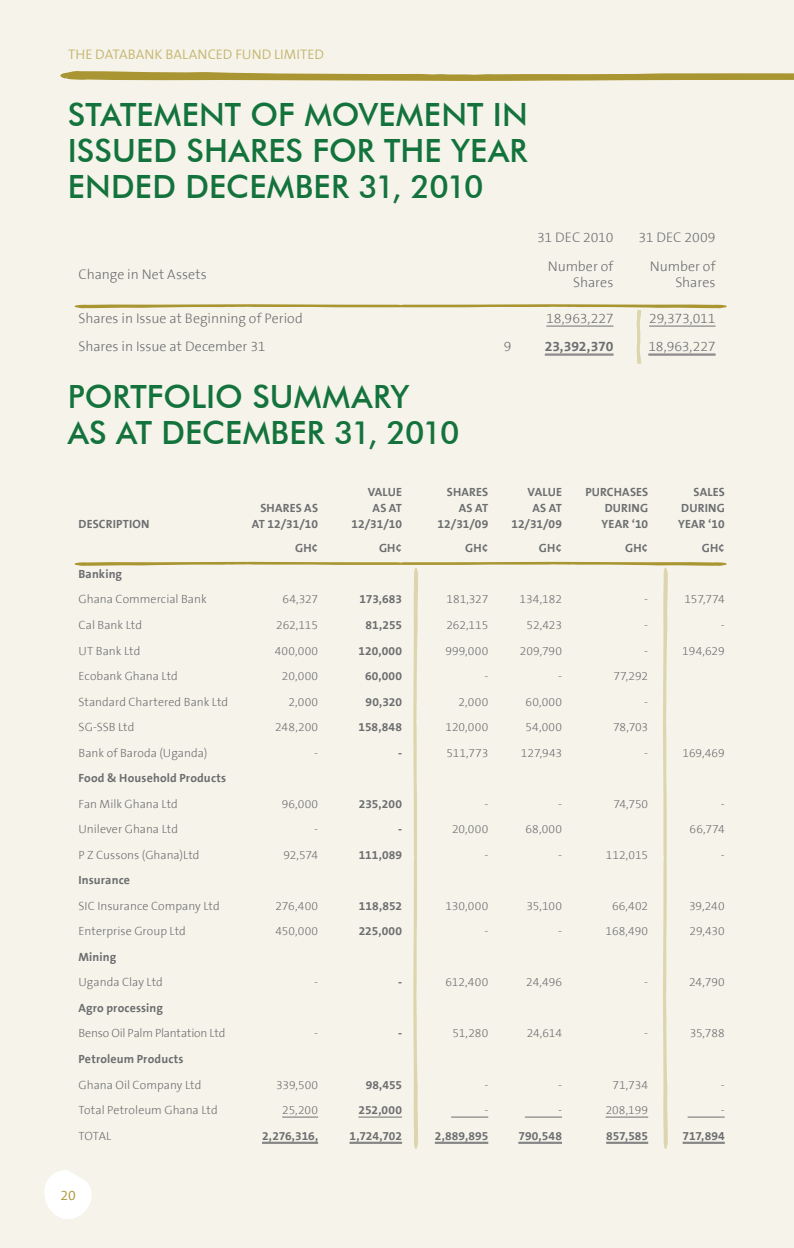
<style>
.page{position:relative;width:794px;height:1248px;background:#fff}
.page>*{position:absolute;margin:0;border:0;box-sizing:border-box;transform-origin:0 0}
.t1{font:500 32px/36px "Futura BT";letter-spacing:.005em;color:#14733d;text-align:justify}
.t2{font:300 14px/16px "The Sans B3";letter-spacing:-.005em;color:#6d6e71;text-align:right}
.t3{font:300 14px "The Sans B4";letter-spacing:.005em;color:#c3b56f}
.t4{font:700 14px "The Sans B7";letter-spacing:-.01em;color:#6d6e71}
.t5{font:300 14px "The Sans B4";color:#a99532}
.t6{font:300 12px "The Sans B3";color:#6d6e71}
.t7{font:700 12px/16px "The Sans B7";letter-spacing:.01em;color:#6d6e71;text-align:right}
</style>
<div class="page">
<div style="left:0;top:0;width:793px;height:1247px;background:#f6f4ea"></div>
<svg style="left:44px;top:1170px;width:48px;height:49px"></svg>
<svg style="left:60px;top:71px;width:734px;height:10px"></svg>
<svg style="left:74px;top:304px;width:653px;height:60px"></svg>
<svg style="left:74px;top:562px;width:653px;height:587px"></svg>
<p class="t3" style="left:68px;top:47px;width:258px">THE DATABANK BALANCED FUND LIMITED</p>
<h1 class="t1" style="left:68px;top:96px;width:461px">STATEMENT OF MOVEMENT IN ISSUED SHARES FOR THE YEAR ENDED DECEMBER 31, 2010</h1>
<p class="t2" style="left:537px;top:230px;width:78px">31 DEC 2010</p>
<p class="t2" style="left:638px;top:230px;width:78px">31 DEC 2009</p>
<p class="t2" style="left:78px;top:266px;width:130px">Change in Net Assets</p>
<p class="t2" style="left:548px;top:258px;width:67px">Number of<br>Shares</p>
<p class="t2" style="left:650px;top:258px;width:67px">Number of<br>Shares</p>
<p class="t2" style="left:78px;top:311px;width:226px">Shares in Issue at Beginning of Period</p>
<p class="t2" style="left:546px;top:311px;width:69px">18,963,227</p>
<p class="t2" style="left:649px;top:311px;width:68px">29,373,011</p>
<p class="t2" style="left:78px;top:339px;width:188px">Shares in Issue at December 31</p>
<p class="t2" style="left:503px;top:339px;width:9px">9</p>
<p class="t4" style="left:545px;top:339px;width:70px">23,392,370</p>
<p class="t2" style="left:648px;top:339px;width:69px">18,963,227</p>
<h1 class="t1" style="left:68px;top:378px;width:393px">PORTFOLIO SUMMARY<br>AS AT DECEMBER 31, 2010</h1>
<p class="t7" style="left:78px;top:516px;width:72px">DESCRIPTION</p>
<p class="t7" style="left:252px;top:500px;width:68px">SHARES AS<br>AT 12/31/10</p>
<p class="t7" style="left:351px;top:484px;width:52px">VALUE<br>AS AT<br>12/31/10</p>
<p class="t7" style="left:437px;top:484px;width:52px">SHARES<br>AS AT<br>12/31/09</p>
<p class="t7" style="left:511px;top:484px;width:52px">VALUE<br>AS AT<br>12/31/09</p>
<p class="t7" style="left:601px;top:484px;width:48px;text-align:justify;text-indent:-16px">PURCHASES DURING YEAR ‘10</p>
<p class="t7" style="left:678px;top:484px;width:48px;text-align:justify;text-indent:15px">SALES DURING YEAR ‘10</p>
<p class="t7" style="left:295px;top:540px;width:25px">GH¢</p>
<p class="t7" style="left:379px;top:540px;width:25px">GH¢</p>
<p class="t7" style="left:465px;top:540px;width:25px">GH¢</p>
<p class="t7" style="left:539px;top:540px;width:25px">GH¢</p>
<p class="t7" style="left:625px;top:540px;width:25px">GH¢</p>
<p class="t7" style="left:702px;top:540px;width:25px">GH¢</p>
<p class="t7" style="left:79px;top:566px;width:45px">Banking</p>
<p class="t6" style="left:79px;top:593px;width:130px">Ghana Commercial Bank</p>
<p class="t6" style="left:282px;top:593px;width:37px">64,327</p>
<p class="t7" style="left:359px;top:591px;width:44px">173,683</p>
<p class="t6" style="left:446px;top:593px;width:43px">181,327</p>
<p class="t6" style="left:519px;top:593px;width:44px">134,182</p>
<p class="t6" style="left:644px;top:593px;width:5px">-</p>
<p class="t6" style="left:684px;top:593px;width:42px">157,774</p>
<p class="t6" style="left:79px;top:618px;width:65px">Cal Bank Ltd</p>
<p class="t6" style="left:276px;top:618px;width:43px">262,115</p>
<p class="t7" style="left:365px;top:617px;width:38px">81,255</p>
<p class="t6" style="left:446px;top:618px;width:43px">262,115</p>
<p class="t6" style="left:526px;top:618px;width:37px">52,423</p>
<p class="t6" style="left:644px;top:618px;width:5px">-</p>
<p class="t6" style="left:721px;top:618px;width:5px">-</p>
<p class="t6" style="left:79px;top:644px;width:63px">UT Bank Ltd</p>
<p class="t6" style="left:275px;top:644px;width:45px">400,000</p>
<p class="t7" style="left:358px;top:642px;width:45px">120,000</p>
<p class="t6" style="left:445px;top:644px;width:44px">999,000</p>
<p class="t6" style="left:520px;top:644px;width:44px">209,790</p>
<p class="t6" style="left:682px;top:644px;width:44px">194,629</p>
<p class="t6" style="left:79px;top:669px;width:101px">Ecobank Ghana Ltd</p>
<p class="t6" style="left:282px;top:669px;width:38px">20,000</p>
<p class="t7" style="left:365px;top:668px;width:39px">60,000</p>
<p class="t6" style="left:484px;top:669px;width:5px">-</p>
<p class="t6" style="left:558px;top:669px;width:5px">-</p>
<p class="t6" style="left:613px;top:669px;width:36px">77,292</p>
<p class="t6" style="left:79px;top:695px;width:151px">Standard Chartered Bank Ltd</p>
<p class="t6" style="left:288px;top:695px;width:31px">2,000</p>
<p class="t7" style="left:365px;top:694px;width:38px">90,320</p>
<p class="t6" style="left:458px;top:695px;width:31px">2,000</p>
<p class="t6" style="left:525px;top:695px;width:38px">60,000</p>
<p class="t6" style="left:79px;top:720px;width:57px">SG-SSB Ltd</p>
<p class="t6" style="left:275px;top:720px;width:44px">248,200</p>
<p class="t7" style="left:358px;top:719px;width:45px">158,848</p>
<p class="t6" style="left:445px;top:720px;width:44px">120,000</p>
<p class="t6" style="left:525px;top:720px;width:38px">54,000</p>
<p class="t6" style="left:613px;top:720px;width:37px">78,703</p>
<p class="t6" style="left:79px;top:746px;width:130px">Bank of Baroda (Uganda)</p>
<p class="t7" style="left:398px;top:745px;width:6px">-</p>
<p class="t6" style="left:446px;top:746px;width:43px">511,773</p>
<p class="t6" style="left:521px;top:746px;width:43px">127,943</p>
<p class="t6" style="left:682px;top:746px;width:44px">169,469</p>
<p class="t7" style="left:79px;top:770px;width:149px">Food &amp; Household Products</p>
<p class="t6" style="left:79px;top:797px;width:101px">Fan Milk Ghana Ltd</p>
<p class="t6" style="left:282px;top:797px;width:38px">96,000</p>
<p class="t7" style="left:359px;top:796px;width:45px">235,200</p>
<p class="t6" style="left:484px;top:797px;width:5px">-</p>
<p class="t6" style="left:558px;top:797px;width:5px">-</p>
<p class="t6" style="left:613px;top:797px;width:36px">74,750</p>
<p class="t6" style="left:721px;top:797px;width:5px">-</p>
<p class="t6" style="left:79px;top:823px;width:101px">Unilever Ghana Ltd</p>
<p class="t6" style="left:314px;top:823px;width:5px">-</p>
<p class="t7" style="left:398px;top:821px;width:6px">-</p>
<p class="t6" style="left:452px;top:823px;width:38px">20,000</p>
<p class="t6" style="left:525px;top:823px;width:38px">68,000</p>
<p class="t6" style="left:689px;top:823px;width:37px">66,774</p>
<p class="t6" style="left:79px;top:848px;width:122px">P Z Cussons (Ghana)Ltd</p>
<p class="t6" style="left:283px;top:848px;width:36px">92,574</p>
<p class="t7" style="left:359px;top:847px;width:45px">111,089</p>
<p class="t6" style="left:484px;top:848px;width:5px">-</p>
<p class="t6" style="left:558px;top:848px;width:5px">-</p>
<p class="t6" style="left:606px;top:848px;width:44px">112,015</p>
<p class="t6" style="left:721px;top:848px;width:5px">-</p>
<p class="t7" style="left:79px;top:872px;width:53px">Insurance</p>
<p class="t6" style="left:79px;top:899px;width:143px">SIC Insurance Company Ltd</p>
<p class="t6" style="left:275px;top:899px;width:44px">276,400</p>
<p class="t7" style="left:359px;top:898px;width:45px">118,852</p>
<p class="t6" style="left:445px;top:899px;width:44px">130,000</p>
<p class="t6" style="left:526px;top:899px;width:37px">35,100</p>
<p class="t6" style="left:612px;top:899px;width:38px">66,402</p>
<p class="t6" style="left:689px;top:899px;width:37px">39,240</p>
<p class="t6" style="left:79px;top:925px;width:109px">Enterprise Group Ltd</p>
<p class="t6" style="left:275px;top:925px;width:44px">450,000</p>
<p class="t7" style="left:359px;top:923px;width:45px">225,000</p>
<p class="t6" style="left:484px;top:925px;width:5px">-</p>
<p class="t6" style="left:558px;top:925px;width:5px">-</p>
<p class="t6" style="left:605px;top:925px;width:44px">168,490</p>
<p class="t6" style="left:689px;top:925px;width:37px">29,430</p>
<p class="t7" style="left:79px;top:949px;width:39px">Mining</p>
<p class="t6" style="left:79px;top:976px;width:86px">Uganda Clay Ltd</p>
<p class="t6" style="left:314px;top:976px;width:5px">-</p>
<p class="t7" style="left:398px;top:974px;width:6px">-</p>
<p class="t6" style="left:445px;top:976px;width:44px">612,400</p>
<p class="t6" style="left:526px;top:976px;width:37px">24,496</p>
<p class="t6" style="left:644px;top:976px;width:5px">-</p>
<p class="t6" style="left:689px;top:976px;width:37px">24,790</p>
<p class="t7" style="left:78px;top:1000px;width:86px">Agro processing</p>
<p class="t6" style="left:78px;top:1027px;width:148px">Benso Oil Palm Plantation Ltd</p>
<p class="t6" style="left:314px;top:1027px;width:5px">-</p>
<p class="t7" style="left:398px;top:1025px;width:6px">-</p>
<p class="t6" style="left:452px;top:1027px;width:37px">51,280</p>
<p class="t6" style="left:527px;top:1027px;width:37px">24,614</p>
<p class="t6" style="left:644px;top:1027px;width:5px">-</p>
<p class="t6" style="left:689px;top:1027px;width:37px">35,788</p>
<p class="t7" style="left:78px;top:1051px;width:106px">Petroleum Products</p>
<p class="t6" style="left:78px;top:1078px;width:124px">Ghana Oil Company Ltd</p>
<p class="t6" style="left:276px;top:1078px;width:43px">339,500</p>
<p class="t7" style="left:366px;top:1076px;width:38px">98,455</p>
<p class="t6" style="left:612px;top:1078px;width:37px">71,734</p>
<p class="t6" style="left:79px;top:1103px;width:141px">Total Petroleum Ghana Ltd</p>
<p class="t6" style="left:282px;top:1103px;width:37px">25,200</p>
<p class="t7" style="left:358px;top:1102px;width:45px">252,000</p>
<p class="t6" style="left:484px;top:1103px;width:5px">-</p>
<p class="t6" style="left:558px;top:1103px;width:5px">-</p>
<p class="t6" style="left:605px;top:1103px;width:44px">208,199</p>
<p class="t6" style="left:721px;top:1103px;width:5px">-</p>
<p class="t6" style="left:78px;top:1129px;width:34px">TOTAL</p>
<p class="t7" style="left:262px;top:1127px;width:58px">2,276,316,</p>
<p class="t7" style="left:349px;top:1127px;width:54px">1,724,702</p>
<p class="t7" style="left:435px;top:1127px;width:55px">2,889,895</p>
<p class="t7" style="left:518px;top:1127px;width:45px">790,548</p>
<p class="t7" style="left:606px;top:1127px;width:44px">857,585</p>
<p class="t7" style="left:682px;top:1127px;width:44px">717,894</p>
<p class="t5" style="left:60px;top:1187px;width:17px">20</p>
</div>
